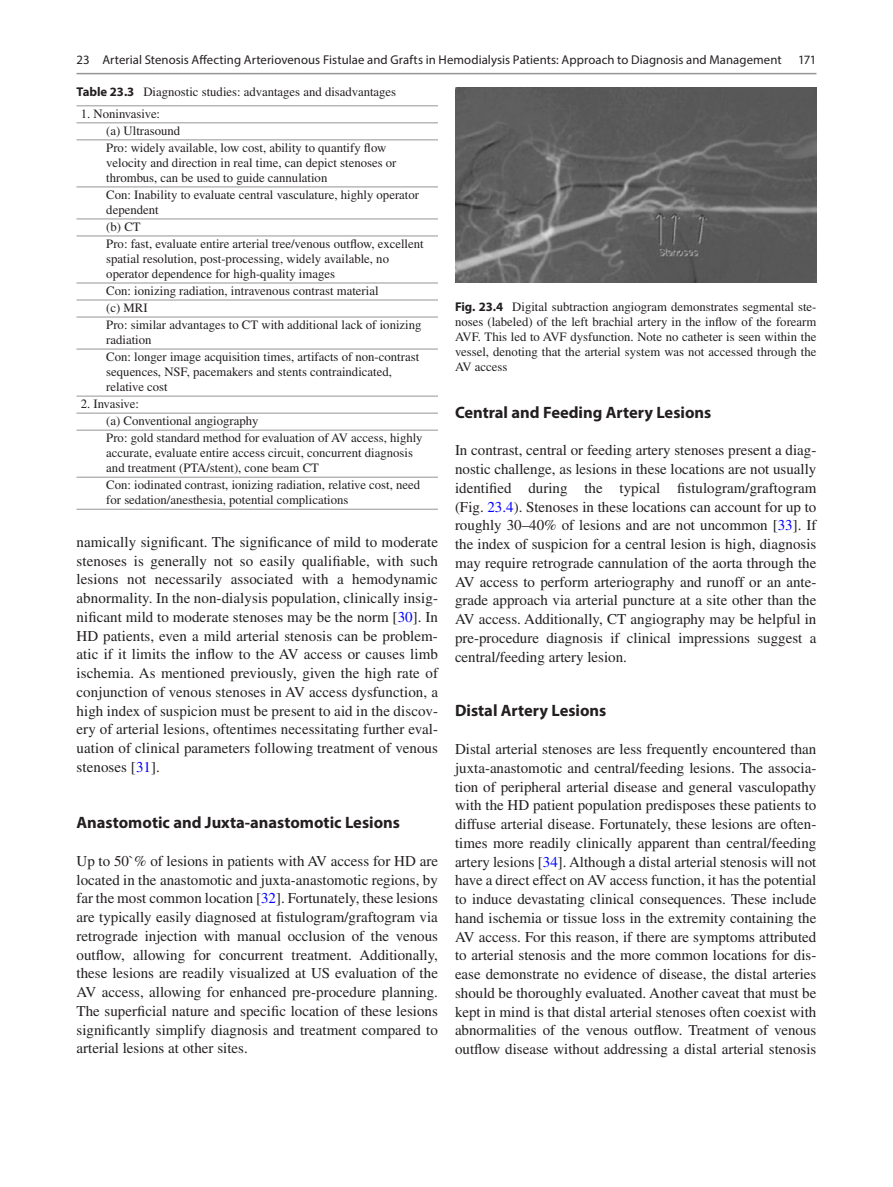
<style>
.page{position:relative;width:893px;height:1187px;background:#fff}
.page>*{position:absolute;margin:0;border:0;box-sizing:border-box;transform-origin:0 0}
.t1{font:700 16.5px "Myriad Pro";color:#231f20}
.t2{font:15px/18.8px "Times LT Std";color:#231f20;text-align:justify}
.t3{font:12.75px/15px "Times LT Std";color:#231f20}
.t4{font:12.75px "Myriad Pro Regular 3";letter-spacing:.005em;color:#231f20}
.t5{font:12.75px "Myriad Pro";color:#231f20}
.s1{font-family:"Myriad Pro";font-weight:700}
.s2{color:#00f}
</style>
<div class="page">
<hr style="left:77px;top:105px;width:361px;height:1px;background:#939598">
<hr style="left:77px;top:122px;width:361px;height:1px;background:#939598">
<hr style="left:77px;top:139px;width:361px;height:1px;background:#939598">
<hr style="left:77px;top:186px;width:361px;height:1px;background:#939598">
<hr style="left:77px;top:218px;width:361px;height:1px;background:#939598">
<hr style="left:77px;top:235px;width:361px;height:1px;background:#939598">
<hr style="left:77px;top:282px;width:361px;height:1px;background:#939598">
<hr style="left:77px;top:299px;width:361px;height:1px;background:#939598">
<hr style="left:77px;top:316px;width:361px;height:1px;background:#939598">
<hr style="left:77px;top:348px;width:361px;height:1px;background:#939598">
<hr style="left:77px;top:395px;width:361px;height:1px;background:#939598">
<hr style="left:77px;top:413px;width:361px;height:1px;background:#939598">
<hr style="left:77px;top:430px;width:361px;height:1px;background:#939598">
<hr style="left:77px;top:477px;width:361px;height:1px;background:#939598">
<hr style="left:77px;top:509px;width:361px;height:1px;background:#939598">
<img style="left:455px;top:88px;width:361px;height:194px">
<hr style="left:77px;top:73px;width:739px;height:1px;background:#939598">
<p class="t4" style="left:77px;top:52px;width:707px">23 Arterial Stenosis Affecting Arteriovenous Fistulae and Grafts in Hemodialysis Patients: Approach to Diagnosis and Management</p>
<p class="t5" style="left:798px;top:52px;width:20px">171</p>
<p class="t3" style="left:77px;top:85px;width:321px"><span class="s1">Table 23.3</span> Diagnostic studies: advantages and disadvantages</p>
<p class="t3" style="left:106px;top:105px;width:281px;line-height:17px;text-indent:-26px">1. Noninvasive:<br>(a) Ultrasound<br>Pro: widely available, low cost, ability to quantify flow</p>
<p class="t3" style="left:106px;top:155px;width:292px">velocity and direction in real time, can depict stenoses or thrombus, can be used to guide cannulation</p>
<p class="t3" style="left:106px;top:187px;width:314px">Con: Inability to evaluate central vasculature, highly operator dependent</p>
<p class="t3" style="left:106px;top:218px;width:319px;line-height:17px">(b) CT<br>Pro: fast, evaluate entire arterial tree/venous outflow, excellent</p>
<p class="t3" style="left:106px;top:251px;width:284px">spatial resolution, post-processing, widely available, no operator dependence for high-quality images</p>
<p class="t3" style="left:106px;top:282px;width:317px;line-height:17px">Con: ionizing radiation, intravenous contrast material<br>(c) MRI<br>Pro: similar advantages to CT with additional lack of ionizing</p>
<p class="t3" style="left:106px;top:331px;width:314px;line-height:17px">radiation<br>Con: longer image acquisition times, artifacts of non-contrast</p>
<p class="t3" style="left:106px;top:364px;width:287px">sequences, NSF, pacemakers and stents contraindicated, relative cost</p>
<p class="t3" style="left:106px;top:395px;width:318px;line-height:17px;text-indent:-26px">2. Invasive:<br>(a) Conventional angiography<br>Pro: gold standard method for evaluation of AV access, highly</p>
<p class="t3" style="left:106px;top:445px;width:308px">accurate, evaluate entire access circuit, concurrent diagnosis and treatment (PTA/stent), cone beam CT</p>
<p class="t3" style="left:106px;top:477px;width:315px">Con: iodinated contrast, ionizing radiation, relative cost, need for sedation/anesthesia, potential complications</p>
<p class="t2" style="left:77px;top:532px;width:363px">namically significant. The significance of mild to moderate stenoses is generally not so easily qualifiable, with such lesions not necessarily associated with a hemodynamic abnormality. In the non-dialysis population, clinically insig&shy;nificant mild to moderate stenoses may be the norm [<span class="s2">30</span>]. In HD patients, even a mild arterial stenosis can be problem&shy;atic if it limits the inflow to the AV access or causes limb ischemia. As mentioned previously, given the high rate of conjunction of venous stenoses in AV access dysfunction, a high index of suspicion must be present to aid in the discov&shy;ery of arterial lesions, oftentimes necessitating further eval&shy;uation of clinical parameters following treatment of venous stenoses [<span class="s2">31</span>].</p>
<p class="t1" style="left:77px;top:811px;width:325px">Anastomotic and Juxta-anastomotic Lesions</p>
<p class="t2" style="left:77px;top:851px;width:363px">Up to 50`% of lesions in patients with AV access for HD are located in the anastomotic and juxta-anastomotic regions, by far the most common location [<span class="s2">32</span>]. Fortunately, these lesions are typically easily diagnosed at fistulogram/graftogram via retrograde injection with manual occlusion of the venous outflow, allowing for concurrent treatment. Additionally, these lesions are readily visualized at US evaluation of the AV access, allowing for enhanced pre-procedure planning.<br>The superficial nature and specific location of these lesions significantly simplify diagnosis and treatment compared to arterial lesions at other sites.</p>
<p class="t3" style="left:455px;top:299px;width:363px;text-align:justify"><span class="s1">Fig. 23.4</span> Digital subtraction angiogram demonstrates segmental ste&shy;noses (labeled) of the left brachial artery in the inflow of the forearm AVF. This led to AVF dysfunction. Note no catheter is seen within the vessel, denoting that the arterial system was not accessed through the AV access</p>
<p class="t1" style="left:455px;top:401px;width:258px">Central and Feeding Artery Lesions</p>
<p class="t2" style="left:455px;top:441px;width:363px">In contrast, central or feeding artery stenoses present a diag&shy;nostic challenge, as lesions in these locations are not usually identified during the typical fistulogram/graftogram (Fig. <span class="s2">23.4</span>). Stenoses in these locations can account for up to roughly 30–40% of lesions and are not uncommon [<span class="s2">33</span>]. If the index of suspicion for a central lesion is high, diagnosis may require retrograde cannulation of the aorta through the AV access to perform arteriography and runoff or an ante&shy;grade approach via arterial puncture at a site other than the AV access. Additionally, CT angiography may be helpful in pre-procedure diagnosis if clinical impressions suggest a central/feeding artery lesion.</p>
<p class="t1" style="left:455px;top:700px;width:153px">Distal Artery Lesions</p>
<p class="t2" style="left:455px;top:739px;width:363px">Distal arterial stenoses are less frequently encountered than juxta-anastomotic and central/feeding lesions. The associa&shy;tion of peripheral arterial disease and general vasculopathy with the HD patient population predisposes these patients to diffuse arterial disease. Fortunately, these lesions are often&shy;times more readily clinically apparent than central/feeding artery lesions [<span class="s2">34</span>]. Although a distal arterial stenosis will not have a direct effect on AV access function, it has the potential to induce devastating clinical consequences. These include hand ischemia or tissue loss in the extremity containing the AV access. For this reason, if there are symptoms attributed to arterial stenosis and the more common locations for dis&shy;ease demonstrate no evidence of disease, the distal arteries should be thoroughly evaluated. Another caveat that must be kept in mind is that distal arterial stenoses often coexist with abnormalities of the venous outflow. Treatment of venous outflow disease without addressing a distal arterial stenosis</p>
</div>
